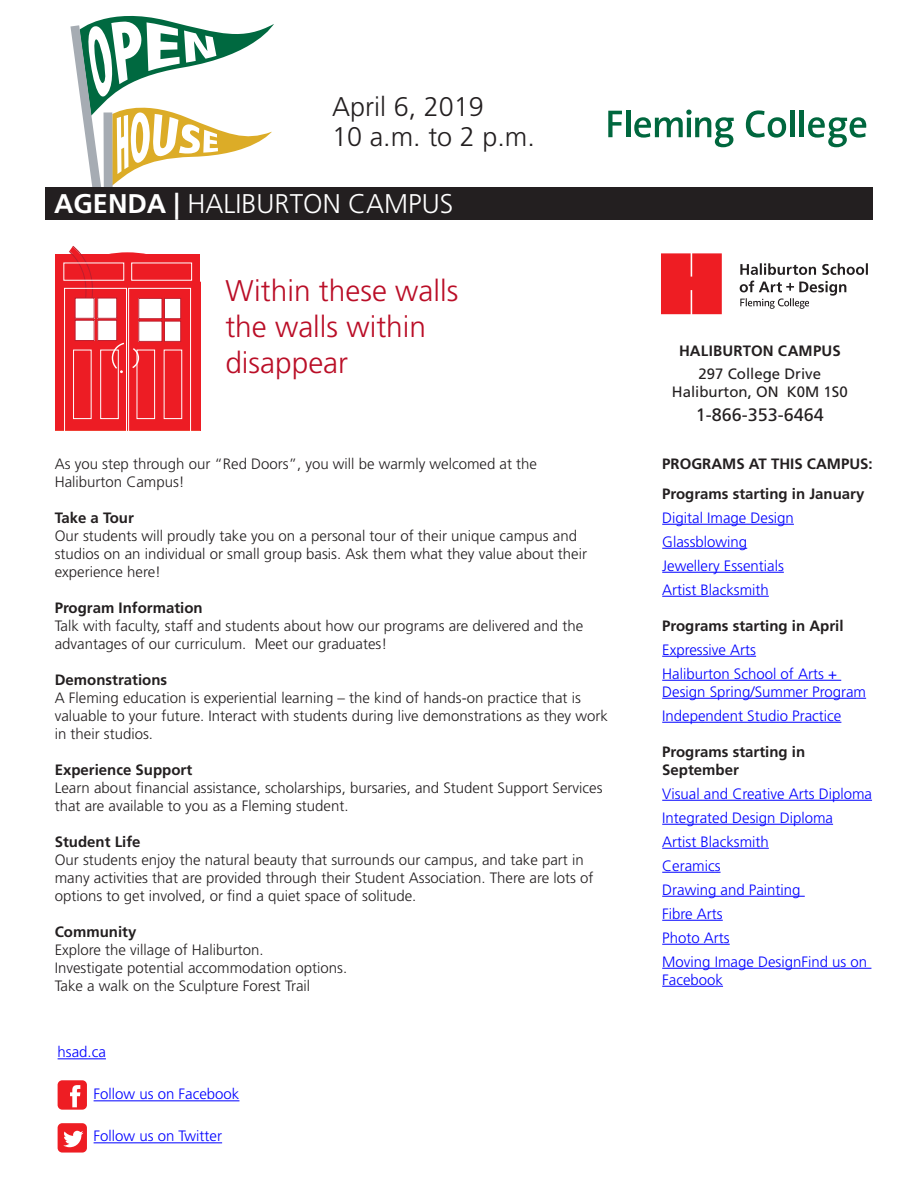
<style>
.page{position:relative;width:918px;height:1188px;background:#fff}
.page>*{position:absolute;margin:0;border:0;box-sizing:border-box;transform-origin:0 0}
.t1{font:300 29.85px/35.8px "Frutiger";color:#ba0e27}
.t2{font:300 27px "Frutiger";color:#231f20}
.t3{font:300 27px "Frutiger LT Std";color:#fff}
.t4{font:18px "Frutiger LT Std";color:#231f20}
.body_copy{font:300 15px/18px "Frutiger LT Std";color:#231f20}
.URL{font:300 15px/18px "Frutiger LT Std";color:#00f}
.t5{font:700 15px/18px "Frutiger LT Std";color:#231f20}
.social{font:300 15px "Frutiger LT Std";color:#00f}
.t6{font:15px/18px "Frutiger LT Std";color:#231f20;text-align:center}
.body_copy-2{font:300 15px "Frutiger LT Std";color:#00f}
.s1{font-weight:700}
</style>
<div class="page">
<div style="left:45px;top:187px;width:828px;height:32px;background:#231f20"></div>
<svg style="left:661px;top:253px;width:61px;height:61px;background:#ee2329"></svg>
<svg style="left:740px;top:263px;width:76px;height:12px"></svg>
<svg style="left:822px;top:263px;width:46px;height:12px"></svg>
<svg style="left:740px;top:281px;width:106px;height:28px"></svg>
<hr style="left:662px;top:524px;width:132px;height:1px;background:#00f">
<hr style="left:662px;top:548px;width:85px;height:1px;background:#00f">
<hr style="left:662px;top:572px;width:122px;height:1px;background:#00f">
<hr style="left:662px;top:596px;width:107px;height:1px;background:#00f">
<hr style="left:662px;top:656px;width:94px;height:1px;background:#00f">
<hr style="left:662px;top:680px;width:179px;height:1px;background:#00f">
<hr style="left:662px;top:698px;width:204px;height:1px;background:#00f">
<hr style="left:662px;top:722px;width:179px;height:1px;background:#00f">
<hr style="left:662px;top:800px;width:210px;height:1px;background:#00f">
<hr style="left:662px;top:824px;width:171px;height:1px;background:#00f">
<hr style="left:662px;top:848px;width:107px;height:1px;background:#00f">
<hr style="left:662px;top:872px;width:59px;height:1px;background:#00f">
<hr style="left:662px;top:896px;width:143px;height:1px;background:#00f">
<hr style="left:662px;top:920px;width:61px;height:1px;background:#00f">
<hr style="left:662px;top:944px;width:68px;height:1px;background:#00f">
<hr style="left:662px;top:968px;width:209px;height:1px;background:#00f">
<hr style="left:662px;top:986px;width:61px;height:1px;background:#00f">
<svg style="left:70px;top:16px;width:204px;height:171px"></svg>
<svg style="left:608px;top:111px;width:14px;height:26px"></svg>
<div style="left:626px;top:110px;width:5px;height:27px;background:#00673e"></div>
<svg style="left:634px;top:110px;width:100px;height:37px"></svg>
<svg style="left:746px;top:110px;width:40px;height:28px"></svg>
<div style="left:790px;top:110px;width:5px;height:27px;background:#00673e"></div>
<hr style="left:800px;top:110px;width:4px;height:27px;background:#00673e">
<svg style="left:808px;top:117px;width:58px;height:30px"></svg>
<hr style="left:58px;top:1058px;width:48px;height:1px;background:#00f">
<hr style="left:94px;top:1100px;width:145px;height:1px;background:#00f">
<hr style="left:94px;top:1142px;width:128px;height:1px;background:#00f">
<div style="left:58px;top:1080px;width:29px;height:30px;background:#ee1d23;border-radius:5px"></div>
<svg style="left:70px;top:1085px;width:10px;height:22px"></svg>
<div style="left:58px;top:1123px;width:29px;height:30px;background:#ee1d23;border-radius:5px"></div>
<svg style="left:63px;top:1131px;width:20px;height:16px"></svg>
<svg style="left:56px;top:246px;width:144px;height:184px;background:#ee4b52"></svg>
<p class="t2" style="left:332px;top:92px;width:153px">April 6, 2019</p>
<p class="t2" style="left:332px;top:122px;width:204px">10 a.m. to 2 p.m.</p>
<p class="t3" style="left:54px;top:188px;width:401px"><span class="s1">AGENDA |</span> HALIBURTON CAMPUS</p>
<p class="t1" style="left:225px;top:274px;width:235px">Within these walls the walls within disappear</p>
<p class="body_copy" style="left:55px;top:455px;width:484px">As you step through our “Red Doors”, you will be warmly welcomed at the<br>Haliburton Campus!</p>
<h1 class="t5" style="left:55px;top:509px;width:81px">Take a Tour</h1>
<p class="body_copy" style="left:55px;top:527px;width:534px">Our students will proudly take you on a personal tour of their unique campus and studios on an individual or small group basis. Ask them what they value about their experience here!</p>
<h1 class="t5" style="left:55px;top:599px;width:150px">Program Information</h1>
<p class="body_copy" style="left:55px;top:617px;width:530px">Talk with faculty, staff and students about how our programs are delivered and the advantages of our curriculum. Meet our graduates!</p>
<h1 class="t5" style="left:55px;top:671px;width:114px">Demonstrations</h1>
<p class="body_copy" style="left:55px;top:689px;width:555px">A Fleming education is experiential learning – the kind of hands-on practice that is valuable to your future. Interact with students during live demonstrations as they work in their studios.</p>
<h1 class="t5" style="left:55px;top:761px;width:139px">Experience Support</h1>
<p class="body_copy" style="left:55px;top:779px;width:549px">Learn about financial assistance, scholarships, bursaries, and Student Support Services that are available to you as a Fleming student.</p>
<h1 class="t5" style="left:55px;top:833px;width:87px">Student Life</h1>
<p class="body_copy" style="left:55px;top:851px;width:540px">Our students enjoy the natural beauty that surrounds our campus, and take part in many activities that are provided through their Student Association. There are lots of options to get involved, or find a quiet space of solitude.</p>
<h1 class="t5" style="left:55px;top:923px;width:83px">Community</h1>
<p class="body_copy" style="left:55px;top:941px;width:210px">Explore the village of Haliburton.</p>
<p class="body_copy" style="left:55px;top:959px;width:294px">Investigate potential accommodation options.</p>
<p class="body_copy" style="left:55px;top:977px;width:257px">Take a walk on the Sculpture Forest Trail</p>
<p class="body_copy-2" style="left:58px;top:1044px;width:50px">hsad.ca</p>
<p class="social" style="left:94px;top:1086px;width:147px">Follow us on Facebook</p>
<p class="social" style="left:94px;top:1128px;width:130px">Follow us on Twitter</p>
<p class="t5" style="left:679px;top:342px;width:163px">HALIBURTON CAMPUS</p>
<p class="t6" style="left:672px;top:365px;width:177px">297 College Drive<br>Haliburton, ON K0M 1S0</p>
<p class="t4" style="left:696px;top:404px;width:130px">1-866-353-6464</p>
<h1 class="t5" style="left:662px;top:455px;width:212px">PROGRAMS AT THIS CAMPUS:</h1>
<h1 class="t5" style="left:662px;top:485px;width:204px">Programs starting in January</h1>
<p class="URL" style="left:662px;top:509px;width:133px">Digital Image Design</p>
<p class="URL" style="left:662px;top:533px;width:87px">Glassblowing</p>
<p class="URL" style="left:662px;top:557px;width:123px">Jewellery Essentials</p>
<p class="URL" style="left:662px;top:581px;width:108px">Artist Blacksmith</p>
<h1 class="t5" style="left:662px;top:617px;width:183px">Programs starting in April</h1>
<p class="URL" style="left:662px;top:641px;width:95px">Expressive Arts</p>
<p class="URL" style="left:662px;top:665px;width:205px">Haliburton School of Arts +<br>Design Spring/Summer Program</p>
<p class="URL" style="left:662px;top:707px;width:181px">Independent Studio Practice</p>
<h1 class="t5" style="left:662px;top:743px;width:145px">Programs starting in<br>September</h1>
<p class="URL" style="left:662px;top:785px;width:211px">Visual and Creative Arts Diploma</p>
<p class="URL" style="left:662px;top:809px;width:172px">Integrated Design Diploma</p>
<p class="URL" style="left:662px;top:833px;width:108px">Artist Blacksmith</p>
<p class="URL" style="left:662px;top:857px;width:60px">Ceramics</p>
<p class="URL" style="left:662px;top:881px;width:140px">Drawing and Painting</p>
<p class="URL" style="left:662px;top:905px;width:62px">Fibre Arts</p>
<p class="URL" style="left:662px;top:929px;width:69px">Photo Arts</p>
<p class="URL" style="left:662px;top:953px;width:207px">Moving Image DesignFind us on<br>Facebook</p>
</div>
